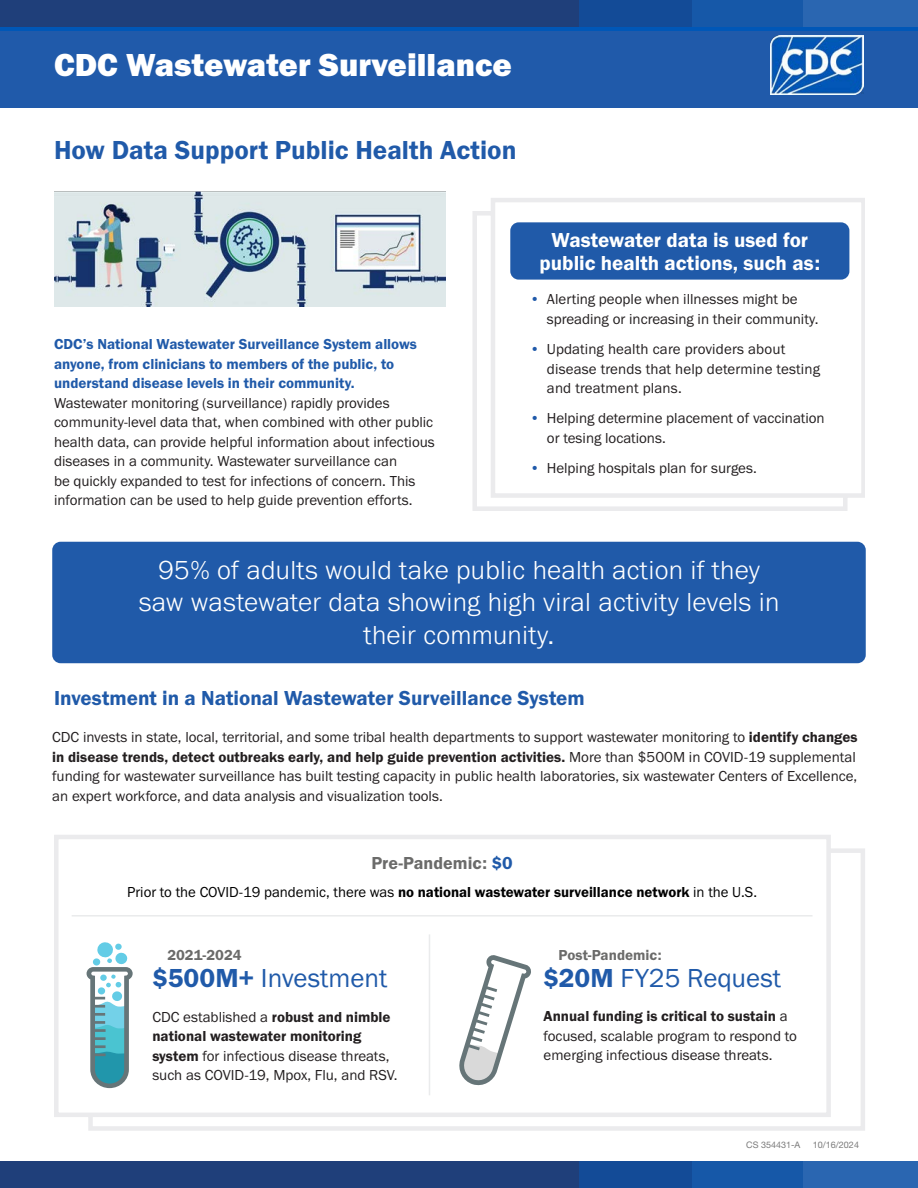
<style>
.page{position:relative;width:918px;height:1188px;background:#fff}
.page>*{position:absolute;margin:0;border:0;box-sizing:border-box;transform-origin:0 0}
.H1-_title{font:33px "Franklin Gothic URW Hea";color:#fff}
.P_pullquote{font:300 27px/32.4px "Franklin Gothic URW";letter-spacing:.01em;color:#fff;text-align:center}
.H2_Subhead{font:27px "Franklin Gothic URW Dem";color:#205aa9}
.P_factoids{font:27px "Franklin Gothic URW Boo";color:#205aa9}
.t1{font:21px/22.5px "Franklin Gothic URW Dem";color:#fff;text-align:center}
.t2{font:21px "Franklin Gothic URW Dem";color:#205aa9}
.P_factoids-2{font:18px "Franklin Gothic URW Dem";color:#6b6b6a}
.t3{font:15px/19.5px "Franklin Gothic URW Boo";color:#231f20}
.t4{font:15px "Franklin Gothic URW Boo";color:#000}
.P_factoids-3{font:15px "Franklin Gothic URW Dem";color:#6b6b6a}
.t5{font:9px "Helvetica Neue LT Std";color:#7a7a7a}
.s1{font-family:"Franklin Gothic URW Dem";color:#205aa9}
.s2{color:#205aaa}
.s3{font-family:"Franklin Gothic URW Dem"}
.s4{color:#205aa9}
</style>
<div class="page">
<div style="left:0;top:1161px;width:579px;height:27px;background:#1f3f7a"></div>
<div style="left:579px;top:1161px;width:113px;height:27px;background:#134b97"></div>
<div style="left:692px;top:1161px;width:114px;height:27px;background:#1658a8"></div>
<div style="left:803px;top:1161px;width:115px;height:27px;background:#2a66b1"></div>
<svg style="left:0;top:27px;width:918px;height:5px;background:#0657b4"></svg>
<div style="left:0;top:0;width:579px;height:27px;background:#1f3f7a"></div>
<div style="left:579px;top:0;width:113px;height:27px;background:#134b97"></div>
<div style="left:692px;top:0;width:114px;height:27px;background:#1658a8"></div>
<div style="left:803px;top:0;width:115px;height:27px;background:#2a66b1"></div>
<div style="left:0;top:32px;width:918px;height:76px;background:#205aaa"></div>
<img style="left:770px;top:35px;width:94px;height:60px">
<img style="left:54px;top:192px;width:392px;height:114px">
<svg style="left:472px;top:198px;width:393px;height:313px"></svg>
<div style="left:510px;top:222px;width:339px;height:58px;background:#205aa9;border-radius:8px"></div>
<div style="left:52px;top:542px;width:814px;height:121px;background:#205aa9;border-radius:8px"></div>
<svg style="left:54px;top:835px;width:811px;height:296px"></svg>
<hr style="left:72px;top:915px;width:741px;height:2px;background:#eaebec">
<svg style="left:87px;top:942px;width:46px;height:146px"></svg>
<hr style="left:429px;top:934px;width:1px;height:161px;background:#eaebec">
<svg style="left:457px;top:954px;width:75px;height:133px"></svg>
<h1 class="H1-_title" style="left:54px;top:43px;width:459px">CDC Wastewater Surveillance</h1>
<h2 class="H2_Subhead" style="left:54px;top:133px;width:464px">How Data Support Public Health Action</h2>
<p class="t3" style="left:54px;top:334px;width:382px"><span class="s1">CDC’s National Wastewater Surveillance System allows anyone, from clinicians to members of the public, to understand disease levels in their community.<br></span>Wastewater monitoring (surveillance) rapidly provides community-level data that, when combined with other public health data, can provide helpful information about infectious diseases in a community. Wastewater surveillance can<br>be quickly expanded to test for infections of concern. This information can be used to help guide prevention efforts.</p>
<h3 class="t1" style="left:540px;top:229px;width:282px">Wastewater data is used for public health actions, such as:</h3>
<p class="t3" style="left:547px;top:289px;width:273px;text-indent:-17px"><span class="s2">•</span> Alerting people when illnesses might be spreading or increasing in their community.</p>
<p class="t3" style="left:547px;top:339px;width:275px;text-indent:-17px"><span class="s2">•</span> Updating health care providers about disease trends that help determine testing and treatment plans.</p>
<p class="t3" style="left:547px;top:408px;width:279px;text-indent:-17px"><span class="s2">•</span> Helping determine placement of vaccination or tesing locations.</p>
<p class="t3" style="left:530px;top:458px;width:228px"><span class="s2">•</span> Helping hospitals plan for surges.</p>
<p class="P_pullquote" style="left:139px;top:553px;width:642px">95% of adults would take public health action if they saw wastewater data showing high viral activity levels in their community.</p>
<h3 class="t2" style="left:54px;top:685px;width:532px">Investment in a National Wastewater Surveillance System</h3>
<p class="t3" style="left:52px;top:727px;width:807px;text-align:justify">CDC invests in state, local, territorial, and some tribal health departments to support wastewater monitoring to <span class="s3">identify changes in disease trends, detect outbreaks early, and help guide prevention activities.</span> More than $500M in COVID-19 supplemental funding for wastewater surveillance has built testing capacity in public health laboratories, six wastewater Centers of Excellence, an expert workforce, and data analysis and visualization tools.</p>
<p class="P_factoids-2" style="left:371px;top:852px;width:143px">Pre-Pandemic: <span class="s4">$0</span></p>
<p class="t4" style="left:127px;top:883px;width:631px">Prior to the COVID-19 pandemic, there was <span class="s3">no national wastewater surveillance network</span> in the U.S.</p>
<p class="P_factoids-3" style="left:167px;top:946px;width:76px">2021-2024</p>
<p class="P_factoids" style="left:152px;top:962px;width:237px"><span class="s3">$500M+</span> Investment</p>
<p class="t3" style="left:152px;top:1007px;width:247px">CDC established a <span class="s3">robust and nimble national wastewater monitoring system</span> for infectious disease threats, such as COVID-19, Mpox, Flu, and RSV.</p>
<p class="P_factoids-3" style="left:559px;top:946px;width:105px">Post-Pandemic:</p>
<p class="P_factoids" style="left:544px;top:961px;width:239px"><span class="s3">$20M</span> FY25 Request</p>
<p class="t3" style="left:544px;top:1006px;width:255px"><span class="s3">Annual funding is critical to sustain</span> a focused, scalable program to respond to emerging infectious disease threats.</p>
<p class="t5" style="left:746px;top:1139px;width:56px">CS 354431-A</p>
<p class="t5" style="left:813px;top:1139px;width:48px">10/16/2024</p>
</div>
